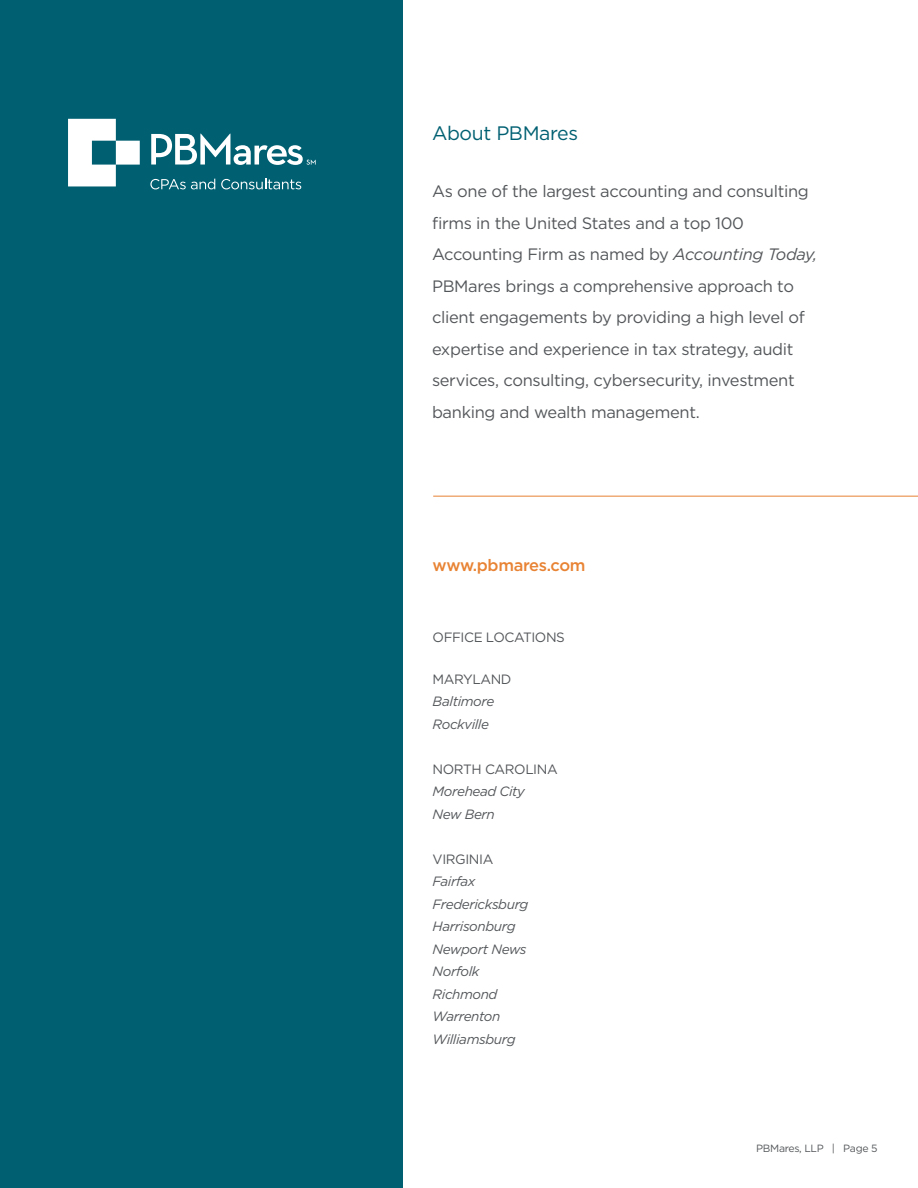
<style>
.page{position:relative;width:918px;height:1188px;background:#fff}
.page>*{position:absolute;margin:0;border:0;box-sizing:border-box;transform-origin:0 0}
.t1{font:19.5px "Gotham";letter-spacing:-.02em;color:#006072}
.t2{font:16.5px/31.5px "Gotham";letter-spacing:-.02em;color:#54575a}
.t3{font:500 16.5px "Gotham";letter-spacing:-.02em;color:#e88334}
.t4{font:italic 13.5px "Gotham";letter-spacing:-.03em;color:#54575a}
.t5{font:13.5px "Gotham";letter-spacing:-.03em;color:#54575a}
.t6{font:10.5px "Gotham";letter-spacing:-.03em;color:#54575a}
.s1{font-style:italic}
</style>
<div class="page">
<div style="left:0;top:0;width:403px;height:1188px;background:#006072"></div>
<hr style="left:433px;top:496px;width:485px;height:1px;background:#e88334">
<svg style="left:68px;top:119px;width:72px;height:67px"></svg>
<svg style="left:151px;top:134px;width:165px;height:31px"></svg>
<svg style="left:150px;top:179px;width:65px;height:10px"></svg>
<svg style="left:221px;top:179px;width:80px;height:10px"></svg>
<p class="t1" style="left:432px;top:121px;width:148px">About PBMares</p>
<p class="t2" style="left:432px;top:175px;width:378px">As one of the largest accounting and consulting firms in the United States and a top 100</p>
<p class="t2" style="left:432px;top:238px;width:387px">Accounting Firm as named by <span class="s1">Accounting Today, </span>PBMares brings a comprehensive approach to client engagements by providing a high level of expertise and experience in tax strategy, audit</p>
<p class="t2" style="left:432px;top:364px;width:364px">services, consulting, cybersecurity, investment banking and wealth management.</p>
<p class="t3" style="left:433px;top:555px;width:155px">www.pbmares.com</p>
<p class="t5" style="left:433px;top:629px;width:134px">OFFICE LOCATIONS</p>
<p class="t5" style="left:433px;top:671px;width:80px">MARYLAND</p>
<p class="t4" style="left:433px;top:693px;width:63px">Baltimore</p>
<p class="t4" style="left:433px;top:716px;width:58px">Rockville</p>
<p class="t5" style="left:433px;top:761px;width:127px">NORTH CAROLINA</p>
<p class="t4" style="left:433px;top:783px;width:94px">Morehead City</p>
<p class="t4" style="left:433px;top:806px;width:64px">New Bern</p>
<p class="t5" style="left:433px;top:851px;width:62px">VIRGINIA</p>
<p class="t4" style="left:433px;top:873px;width:44px">Fairfax</p>
<p class="t4" style="left:433px;top:896px;width:97px">Fredericksburg</p>
<p class="t4" style="left:433px;top:918px;width:84px">Harrisonburg</p>
<p class="t4" style="left:433px;top:941px;width:95px">Newport News</p>
<p class="t4" style="left:433px;top:963px;width:48px">Norfolk</p>
<p class="t4" style="left:433px;top:986px;width:66px">Richmond</p>
<p class="t4" style="left:433px;top:1008px;width:69px">Warrenton</p>
<p class="t4" style="left:433px;top:1031px;width:84px">Williamsburg</p>
<p class="t6" style="left:756px;top:1142px;width:123px">PBMares, LLP | Page 5</p>
</div>
